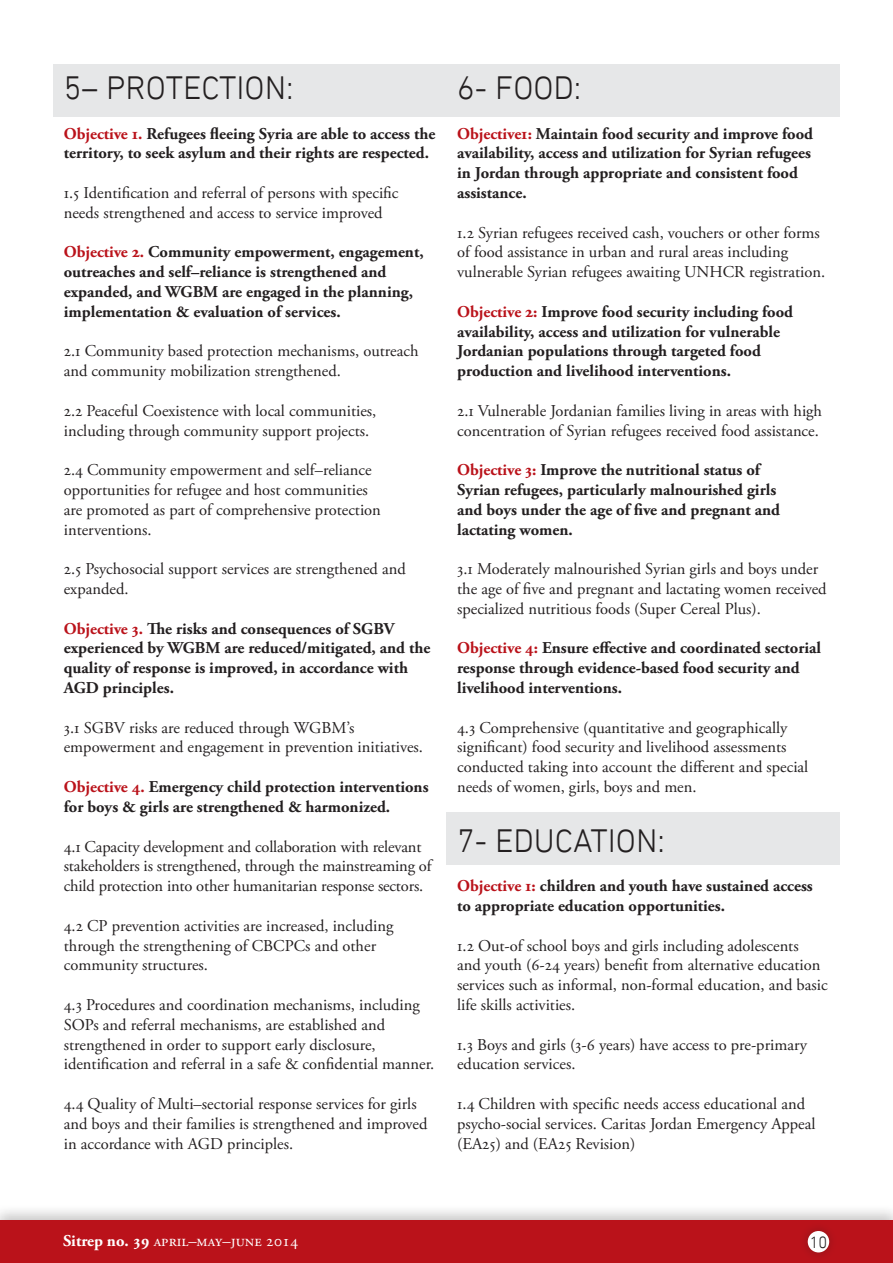
<style>
.page{position:relative;width:893px;height:1263px;background:#fff}
.page>*{position:absolute;margin:0;border:0;box-sizing:border-box;transform-origin:0 0}
.t1{font:300 33px "DIN Next LT Arabic";color:#231f20}
.t2{font:16.5px/19.8px "Adobe Garamond Pro";color:#231f20}
.t3{font:700 16.5px/19.8px "Adobe Garamond Pro";color:#231f20}
.t4{font:16.5px "Adobe Garamond Pro";color:#fff}
.t5{font:300 16.5px "DIN Next LT Arabic";color:#231f20}
.s1{color:#ba121a}
.s2{font-weight:700}
</style>
<div class="page">
<div style="left:0;top:1204px;width:893px;height:59px;background:#231f20;opacity:.25"></div>
<div style="left:0;top:1220px;width:893px;height:43px;background:#ba121a"></div>
<div style="left:799px;top:1222px;width:39px;height:39px;background:#231f20;opacity:.3"></div>
<div style="left:808px;top:1231px;width:21px;height:21px;background:#fff;border-radius:50%"></div>
<div style="left:53px;top:64px;width:393px;height:52px;background:#e6e7e8"></div>
<div style="left:446px;top:64px;width:394px;height:52px;background:#e6e7e8"></div>
<div style="left:446px;top:812px;width:394px;height:52px;background:#e6e7e8"></div>
<h1 class="t1" style="left:64px;top:68px;width:231px">5– PROTECTION:</h1>
<p class="t3" style="left:64px;top:124px;width:373px"><span class="s1">Objective 1.</span> Refugees fleeing Syria are able to access the territory, to seek asylum and their rights are respected.</p>
<p class="t2" style="left:64px;top:183px;width:336px">1.5 Identification and referral of persons with specific needs strengthened and access to service improved</p>
<p class="t3" style="left:64px;top:243px;width:361px"><span class="s1">Objective 2.</span> Community empowerment, engagement, outreaches and self–reliance is strengthened and expanded, and WGBM are engaged in the planning, implementation &amp; evaluation of services.</p>
<p class="t2" style="left:64px;top:342px;width:356px">2.1 Community based protection mechanisms, outreach and community mobilization strengthened.</p>
<p class="t2" style="left:64px;top:401px;width:314px">2.2 Peaceful Coexistence with local communities, including through community support projects.</p>
<p class="t2" style="left:64px;top:461px;width:319px">2.4 Community empowerment and self–reliance opportunities for refugee and host communities are promoted as part of comprehensive protection interventions.</p>
<p class="t2" style="left:64px;top:560px;width:343px">2.5 Psychosocial support services are strengthened and expanded.</p>
<p class="t3" style="left:64px;top:619px;width:368px"><span class="s1">Objective 3.</span> The risks and consequences of SGBV experienced by WGBM are reduced/mitigated, and the quality of response is improved, in accordance with AGD principles.</p>
<p class="t2" style="left:64px;top:718px;width:361px">3.1 SGBV risks are reduced through WGBM’s empowerment and engagement in prevention initiatives.</p>
<p class="t3" style="left:64px;top:777px;width:366px"><span class="s1">Objective 4.</span> Emergency child protection interventions for boys &amp; girls are strengthened &amp; harmonized.</p>
<p class="t2" style="left:64px;top:837px;width:369px">4.1 Capacity development and collaboration with relevant stakeholders is strengthened, through the mainstreaming of child protection into other humanitarian response sectors.</p>
<p class="t2" style="left:64px;top:916px;width:331px">4.2 CP prevention activities are increased, including through the strengthening of CBCPCs and other community structures.</p>
<p class="t2" style="left:64px;top:995px;width:372px">4.3 Procedures and coordination mechanisms, including SOPs and referral mechanisms, are established and strengthened in order to support early disclosure, identification and referral in a safe &amp; confidential manner.</p>
<p class="t2" style="left:64px;top:1094px;width:365px">4.4 Quality of Multi–sectorial response services for girls and boys and their families is strengthened and improved in accordance with AGD principles.</p>
<h1 class="t1" style="left:457px;top:68px;width:126px">6- FOOD:</h1>
<p class="t3" style="left:457px;top:124px;width:357px"><span class="s1">Objective1:</span> Maintain food security and improve food availability, access and utilization for Syrian refugees in Jordan through appropriate and consistent food assistance.</p>
<p class="t2" style="left:457px;top:223px;width:369px">1.2 Syrian refugees received cash, vouchers or other forms of food assistance in urban and rural areas including vulnerable Syrian refugees awaiting UNHCR registration.</p>
<p class="t3" style="left:457px;top:302px;width:338px"><span class="s1">Objective 2:</span> Improve food security including food availability, access and utilization for vulnerable Jordanian populations through targeted food production and livelihood interventions.</p>
<p class="t2" style="left:457px;top:401px;width:366px">2.1 Vulnerable Jordanian families living in areas with high concentration of Syrian refugees received food assistance.</p>
<p class="t3" style="left:457px;top:460px;width:324px"><span class="s1">Objective 3:</span> Improve the nutritional status of Syrian refugees, particularly malnourished girls and boys under the age of five and pregnant and lactating women.</p>
<p class="t2" style="left:457px;top:560px;width:371px">3.1 Moderately malnourished Syrian girls and boys under the age of five and pregnant and lactating women received specialized nutritious foods (Super Cereal Plus).</p>
<p class="t3" style="left:457px;top:639px;width:365px"><span class="s1">Objective 4:</span> Ensure effective and coordinated sectorial response through evidence-based food security and livelihood interventions.</p>
<p class="t2" style="left:457px;top:718px;width:353px">4.3 Comprehensive (quantitative and geographically significant) food security and livelihood assessments conducted taking into account the different and special needs of women, girls, boys and men.</p>
<h1 class="t1" style="left:457px;top:821px;width:209px">7- EDUCATION:</h1>
<p class="t3" style="left:457px;top:876px;width:357px"><span class="s1">Objective 1:</span> children and youth have sustained access to appropriate education opportunities.</p>
<p class="t2" style="left:457px;top:936px;width:372px">1.2 Out-of school boys and girls including adolescents<br>and youth (6-24 years) benefit from alternative education services such as informal, non-formal education, and basic life skills activities.</p>
<p class="t2" style="left:457px;top:1035px;width:351px">1.3 Boys and girls (3-6 years) have access to pre-primary education services.</p>
<p class="t2" style="left:457px;top:1094px;width:360px">1.4 Children with specific needs access educational and psycho-social services. Caritas Jordan Emergency Appeal (EA25) and (EA25 Revision)</p>
<p class="t4" style="left:63px;top:1231px;width:237px"><span class="s2">Sitrep no. 39</span> APRIL–MAY–JUNE 2014</p>
<p class="t5" style="left:810px;top:1232px;width:19px">10</p>
</div>
